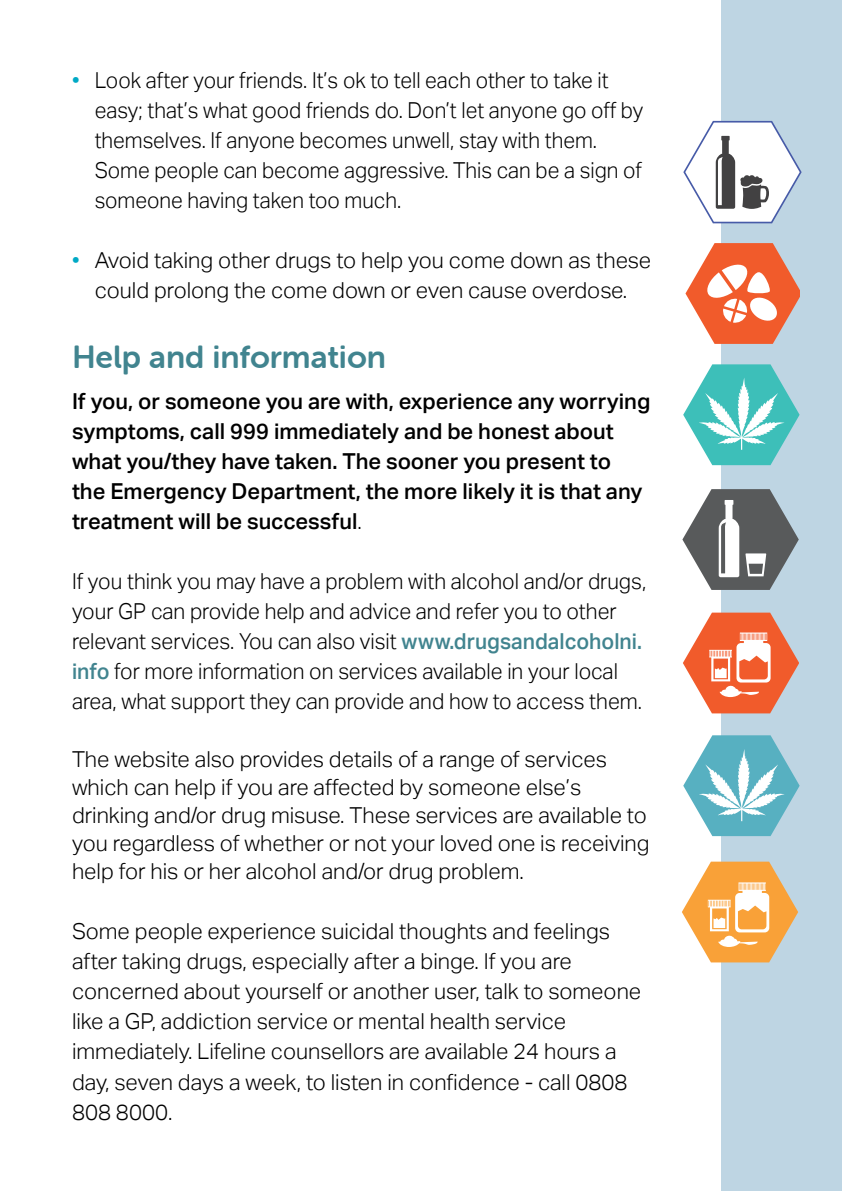
<style>
.page{position:relative;width:842px;height:1191px;background:#fff}
.page>*{position:absolute;margin:0;border:0;box-sizing:border-box;transform-origin:0 0}
.t1{font:32px "Museo Sans Rounded 700";color:#41848f}
.t2{font:300 22px/30px "Aktiv Grotesk";color:#000}
.t3{font:300 22px/30px "Aktiv Grotesk";color:#000;scale:.96 1}
.t4{font:300 22px/30px "Aktiv Grotesk";color:#000;scale:.95 1}
.t5{font:500 22px/30px "Aktiv Grotesk";color:#000}
.s1{color:#00a9c5}
.s2{font-weight:300}
.s3{font-weight:500;color:#41848f}
</style>
<div class="page">
<div style="left:721px;top:0;width:121px;height:1191px;background:#bed5e3"></div>
<svg style="left:685px;top:243px;width:114px;height:101px"></svg>
<svg style="left:683px;top:364px;width:116px;height:101px"></svg>
<svg style="left:682px;top:489px;width:117px;height:101px"></svg>
<svg style="left:683px;top:612px;width:115px;height:101px"></svg>
<svg style="left:683px;top:735px;width:117px;height:101px"></svg>
<svg style="left:682px;top:861px;width:116px;height:101px"></svg>
<svg style="left:683px;top:121px;width:118px;height:102px"></svg>
<p class="t4" style="left:95px;top:65px;width:579px;text-indent:-23px"><span class="s1">•</span> Look after your friends. It’s ok to tell each other to take it easy; that’s what good friends do. Don’t let anyone go off by themselves. If anyone becomes unwell, stay with them.<br>Some people can become aggressive. This can be a sign of someone having taken too much.</p>
<p class="t2" style="left:72px;top:245px;width:581px;text-align:center"><span class="s1">•</span> Avoid taking other drugs to help you come down as these could prolong the come down or even cause overdose.</p>
<h1 class="t1" style="left:72px;top:339px;width:316px">Help and information</h1>
<p class="t5" style="left:72px;top:386px;width:580px">If you, or someone you are with, experience any worrying symptoms, call 999 immediately and be honest about what you/they have taken. The sooner you present to<br>the Emergency Department, the more likely it is that any treatment will be successful<span class="s2">.</span></p>
<p class="t3" style="left:72px;top:566px;width:600px">If you think you may have a problem with alcohol and/or drugs, your GP can provide help and advice and refer you to other relevant services. You can also visit <span class="s3">www.drugsandalcoholni. info</span> for more information on services available in your local area, what support they can provide and how to access them.</p>
<p class="t2" style="left:72px;top:745px;width:579px;line-height:28px">The website also provides details of a range of services which can help if you are affected by someone else’s drinking and/or drug misuse. These services are available to you regardless of whether or not your loved one is receiving help for his or her alcohol and/or drug problem.</p>
<p class="t2" style="left:72px;top:916px;width:571px">Some people experience suicidal thoughts and feelings after taking drugs, especially after a binge. If you are concerned about yourself or another user, talk to someone like a GP, addiction service or mental health service immediately. Lifeline counsellors are available 24 hours a day, seven days a week, to listen in confidence - call 0808<br>808 8000.</p>
</div>
